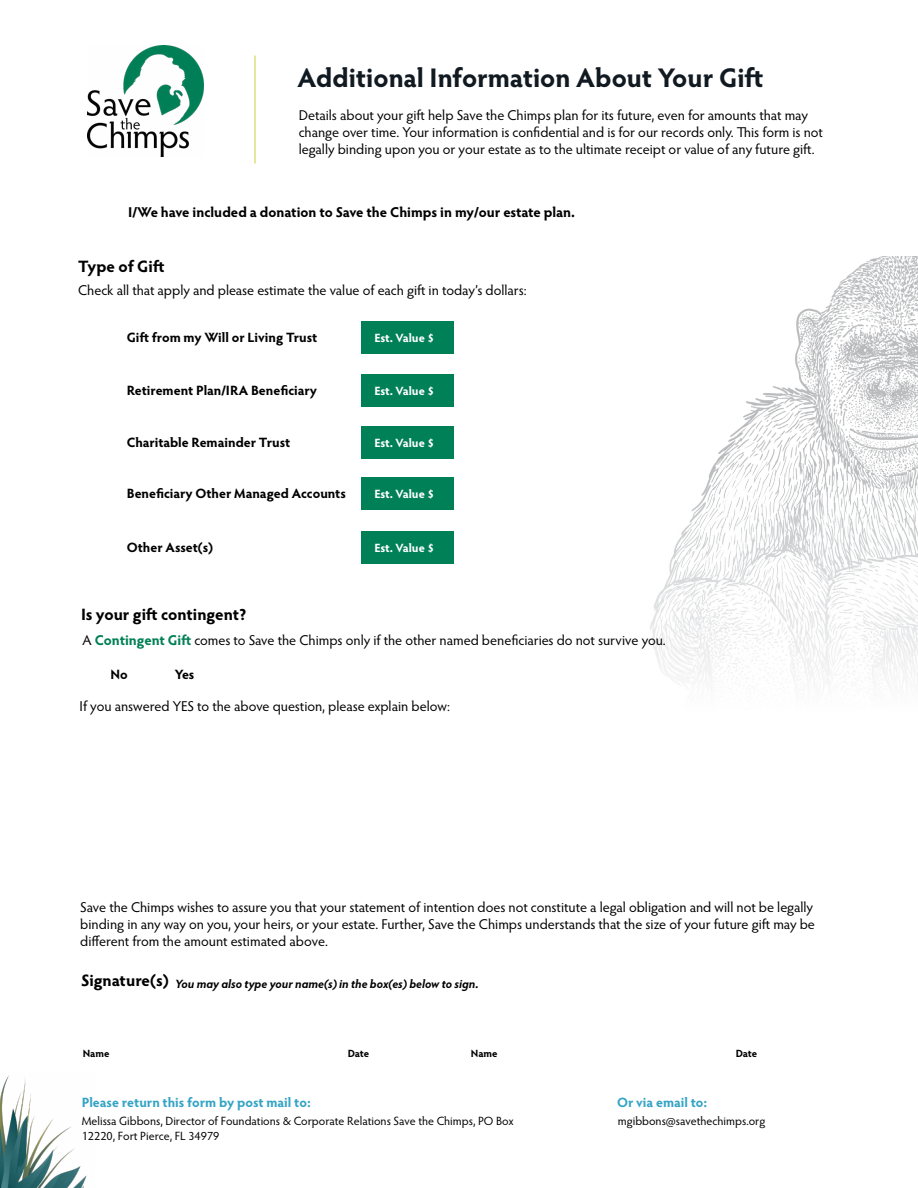
<style>
.page{position:relative;width:918px;height:1188px;background:#fff}
.page>*{position:absolute;margin:0;border:0;box-sizing:border-box;transform-origin:0 0}
.t1{font:700 27px "Hypatia Sans Pro";color:#111921}
.t2{font:700 16.5px "Hypatia Sans Pro";letter-spacing:-.005em;color:#000}
.t3{font:14.25px/17.1px "Hypatia Sans Pro";color:#000}
.t4{font:700 14.25px "Hypatia Sans Pro";letter-spacing:-.005em;color:#000}
.t5{font:700 13.5px "Hypatia Sans Pro";color:#000}
.t6{font:700 13.5px "Hypatia Sans Pro";color:#34a4c5}
.t7{font:12px/14.4px "Hypatia Sans Pro";color:#000}
.t8{font:italic 700 12px "Hypatia Sans Pro";color:#000}
.t9{font:700 12px "Hypatia Sans Pro";letter-spacing:-.01em;color:#fff}
.t10{font:700 10.5px "Hypatia Sans Pro";letter-spacing:-.01em;color:#000}
.s1{font-weight:700;color:#008056}
.s2{font-style:normal;font-size:16.5px}
</style>
<div class="page">
<img style="left:650px;top:256px;width:268px;height:424px">
<div style="left:361px;top:321px;width:93px;height:33px;background:#008056"></div>
<div style="left:361px;top:374px;width:93px;height:32px;background:#008056"></div>
<div style="left:361px;top:426px;width:93px;height:33px;background:#008056"></div>
<div style="left:361px;top:477px;width:93px;height:33px;background:#008056"></div>
<div style="left:361px;top:531px;width:93px;height:33px;background:#008056"></div>
<hr style="left:255px;top:56px;width:1px;height:108px;background:#ced13d">
<img style="left:0;top:1075px;width:87px;height:113px">
<img style="left:87px;top:45px;width:117px;height:111px">
<h1 class="t1" style="left:298px;top:59px;width:468px">Additional Information About Your Gift</h1>
<p class="t3" style="left:299px;top:106px;width:526px">Details about your gift help Save the Chimps plan for its future, even for amounts that may change over time. Your information is confidential and is for our records only. This form is not legally binding upon you or your estate as to the ultimate receipt or value of any future gift.</p>
<p class="t4" style="left:128px;top:202px;width:448px">I/We have included a donation to Save the Chimps in my/our estate plan.</p>
<p class="t2" style="left:78px;top:254px;width:88px">Type of Gift</p>
<p class="t3" style="left:78px;top:282px;width:450px">Check all that apply and please estimate the value of each gift in today’s dollars:</p>
<p class="t5" style="left:127px;top:328px;width:192px">Gift from my Will or Living Trust</p>
<p class="t9" style="left:374px;top:330px;width:61px">Est. Value $</p>
<p class="t5" style="left:127px;top:380px;width:192px">Retirement Plan/IRA Beneficiary</p>
<p class="t9" style="left:374px;top:382px;width:61px">Est. Value $</p>
<p class="t5" style="left:127px;top:433px;width:165px">Charitable Remainder Trust</p>
<p class="t9" style="left:374px;top:435px;width:61px">Est. Value $</p>
<p class="t5" style="left:127px;top:484px;width:221px">Beneficiary Other Managed Accounts</p>
<p class="t9" style="left:374px;top:486px;width:61px">Est. Value $</p>
<p class="t5" style="left:127px;top:538px;width:88px">Other Asset(s)</p>
<p class="t9" style="left:374px;top:540px;width:61px">Est. Value $</p>
<p class="t2" style="left:81px;top:602px;width:167px">Is your gift contingent?</p>
<p class="t3" style="left:83px;top:631px;width:585px">A <span class="s1">Contingent Gift</span> comes to Save the Chimps only if the other named beneficiaries do not survive you.</p>
<p class="t5" style="left:110px;top:665px;width:19px">No</p>
<p class="t5" style="left:175px;top:665px;width:21px">Yes</p>
<p class="t3" style="left:80px;top:697px;width:372px">If you answered YES to the above question, please explain below:</p>
<p class="t3" style="left:80px;top:898px;width:736px">Save the Chimps wishes to assure you that your statement of intention does not constitute a legal obligation and will not be legally binding in any way on you, your heirs, or your estate. Further, Save the Chimps understands that the size of your future gift may be different from the amount estimated above.</p>
<p class="t8" style="left:81px;top:975px;width:399px"><span class="s2">Signature(s)</span> You may also type your name(s) in the box(es) below to sign.</p>
<p class="t10" style="left:83px;top:1046px;width:28px">Name</p>
<p class="t10" style="left:348px;top:1046px;width:23px">Date</p>
<p class="t10" style="left:471px;top:1046px;width:28px">Name</p>
<p class="t10" style="left:736px;top:1046px;width:23px">Date</p>
<p class="t6" style="left:82px;top:1093px;width:231px">Please return this form by post mail to:</p>
<p class="t7" style="left:82px;top:1114px;width:433px">Melissa Gibbons, Director of Foundations &amp; Corporate Relations Save the Chimps, PO Box<br>12220, Fort Pierce, FL 34979</p>
<p class="t6" style="left:617px;top:1093px;width:92px">Or via email to:</p>
<p class="t7" style="left:618px;top:1113px;width:149px">mgibbons@savethechimps.org</p>
</div>
